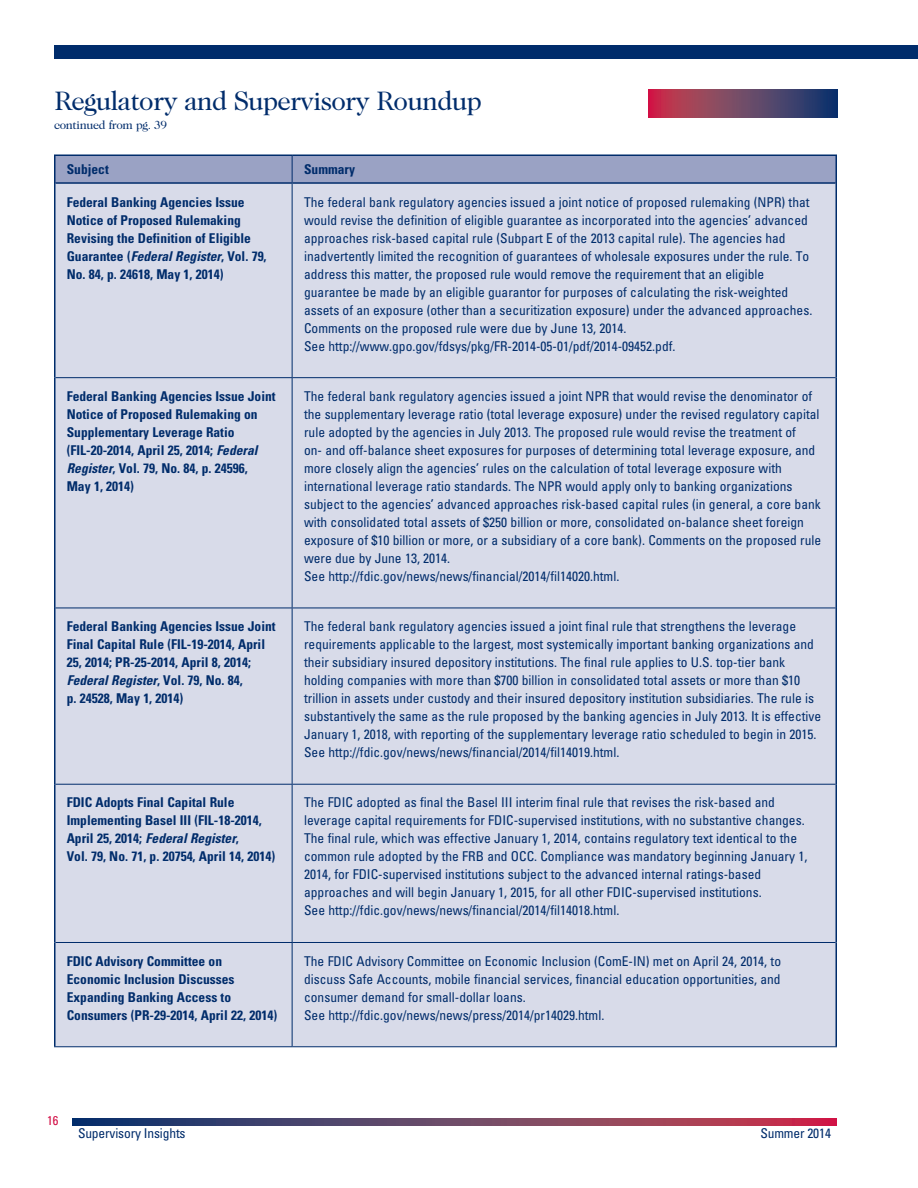
<style>
.page{position:relative;width:918px;height:1188px;background:#fff}
.page>*{position:absolute;margin:0;border:0;box-sizing:border-box;transform-origin:0 0}
.HeadA{font:27px "Caslon 224 Std";letter-spacing:-.025em;color:#002c6b}
.Table_Summary{font:condensed 13.5px/18px "Univers LT Std";color:#002c6b}
.Table_Summary-2{font:700 condensed 13.5px/18px "Univers LT Std";color:#002c6b}
.t1{font:condensed 12.75px "Univers LT Std";color:#d20d44}
.t2{font:12px "Caslon 224 Std";letter-spacing:-.025em;color:#002c6b}
.s1{font-style:italic}
</style>
<div class="page">
<div style="left:54px;top:45px;width:864px;height:13px;background:#002c6b"></div>
<svg style="left:72px;top:1119px;width:765px;height:6px;background:#6d3f62"></svg>
<div style="left:56px;top:184px;width:780px;height:862px;background:#d8dbe9"></div>
<hr style="left:54px;top:183px;width:2px;height:195px;background:#002c6b">
<hr style="left:836px;top:183px;width:1px;height:195px;background:#002c6b">
<hr style="left:54px;top:378px;width:2px;height:230px;background:#002c6b">
<hr style="left:836px;top:378px;width:1px;height:230px;background:#002c6b">
<hr style="left:54px;top:608px;width:2px;height:176px;background:#002c6b">
<hr style="left:836px;top:608px;width:1px;height:176px;background:#002c6b">
<hr style="left:54px;top:784px;width:2px;height:158px;background:#002c6b">
<hr style="left:836px;top:784px;width:1px;height:158px;background:#002c6b">
<hr style="left:54px;top:942px;width:2px;height:104px;background:#002c6b">
<hr style="left:836px;top:942px;width:1px;height:104px;background:#002c6b">
<hr style="left:292px;top:184px;width:1px;height:193px;background:#002c6b">
<hr style="left:56px;top:377px;width:236px;height:1px;background:#002c6b">
<hr style="left:292px;top:377px;width:544px;height:1px;background:#002c6b">
<hr style="left:292px;top:378px;width:1px;height:230px;background:#002c6b">
<hr style="left:56px;top:608px;width:236px;height:1px;background:#002c6b">
<hr style="left:292px;top:608px;width:544px;height:1px;background:#002c6b">
<hr style="left:292px;top:608px;width:1px;height:176px;background:#002c6b">
<hr style="left:56px;top:784px;width:236px;height:1px;background:#002c6b">
<hr style="left:292px;top:784px;width:544px;height:1px;background:#002c6b">
<hr style="left:292px;top:785px;width:1px;height:157px;background:#002c6b">
<hr style="left:56px;top:942px;width:236px;height:1px;background:#002c6b">
<hr style="left:292px;top:942px;width:544px;height:1px;background:#002c6b">
<hr style="left:292px;top:943px;width:1px;height:103px;background:#002c6b">
<hr style="left:54px;top:1046px;width:238px;height:1px;background:#002c6b">
<hr style="left:292px;top:1046px;width:545px;height:1px;background:#002c6b">
<hr style="left:54px;top:154px;width:238px;height:2px;background:#002c6b">
<hr style="left:54px;top:156px;width:2px;height:27px;background:#002c6b">
<hr style="left:292px;top:154px;width:545px;height:2px;background:#002c6b">
<div style="left:55px;top:155px;width:782px;height:28px;background:#9aa2c4"></div>
<hr style="left:56px;top:182px;width:236px;height:2px;background:#002c6b">
<hr style="left:292px;top:182px;width:544px;height:2px;background:#002c6b">
<svg style="left:648px;top:89px;width:190px;height:28px;background:#6f3f62"></svg>
<p class="HeadA" style="left:54px;top:85px;width:429px">Regulatory and Supervisory Roundup</p>
<p class="t2" style="left:54px;top:118px;width:115px">continued from pg. 39</p>
<p class="Table_Summary-2" style="left:67px;top:160px;width:44px">Subject</p>
<p class="Table_Summary-2" style="left:304px;top:160px;width:52px">Summary</p>
<p class="Table_Summary-2" style="left:67px;top:193px;width:201px">Federal Banking Agencies Issue Notice of Proposed Rulemaking Revising the Definition of Eligible Guarantee (<span class="s1">Federal Register</span>, Vol. 79, No. 84, p. 24618, May 1, 2014)</p>
<p class="Table_Summary" style="left:304px;top:193px;width:510px">The federal bank regulatory agencies issued a joint notice of proposed rulemaking (NPR) that would revise the definition of eligible guarantee as incorporated into the agencies’ advanced approaches risk-based capital rule (Subpart E of the 2013 capital rule). The agencies had inadvertently limited the recognition of guarantees of wholesale exposures under the rule. To address this matter, the proposed rule would remove the requirement that an eligible guarantee be made by an eligible guarantor for purposes of calculating the risk-weighted assets of an exposure (other than a securitization exposure) under the advanced approaches.<br>Comments on the proposed rule were due by June 13, 2014.<br>See http://www.gpo.gov/fdsys/pkg/FR-2014-05-01/pdf/2014-09452.pdf.</p>
<p class="Table_Summary-2" style="left:67px;top:387px;width:210px">Federal Banking Agencies Issue Joint<br>Notice of Proposed Rulemaking on<br>Supplementary Leverage Ratio (FIL-20-2014, April 25, 2014; <span class="s1">Federal<br>Register</span>, Vol. 79, No. 84, p. 24596,<br>May 1, 2014)</p>
<p class="Table_Summary" style="left:304px;top:387px;width:519px">The federal bank regulatory agencies issued a joint NPR that would revise the denominator of the supplementary leverage ratio (total leverage exposure) under the revised regulatory capital rule adopted by the agencies in July 2013. The proposed rule would revise the treatment of<br>on- and off-balance sheet exposures for purposes of determining total leverage exposure, and more closely align the agencies’ rules on the calculation of total leverage exposure with international leverage ratio standards. The NPR would apply only to banking organizations subject to the agencies’ advanced approaches risk-based capital rules (in general, a core bank with consolidated total assets of $250 billion or more, consolidated on-balance sheet foreign exposure of $10 billion or more, or a subsidiary of a core bank). Comments on the proposed rule were due by June 13, 2014.<br>See http://fdic.gov/news/news/financial/2014/fil14020.html.</p>
<p class="Table_Summary-2" style="left:67px;top:617px;width:210px">Federal Banking Agencies Issue Joint Final Capital Rule (FIL-19-2014, April 25, 2014; PR-25-2014, April 8, 2014; <span class="s1">Federal Register</span>, Vol. 79, No. 84,<br>p. 24528, May 1, 2014)</p>
<p class="Table_Summary" style="left:304px;top:617px;width:519px">The federal bank regulatory agencies issued a joint final rule that strengthens the leverage requirements applicable to the largest, most systemically important banking organizations and their subsidiary insured depository institutions. The final rule applies to U.S. top-tier bank holding companies with more than $700 billion in consolidated total assets or more than $10 trillion in assets under custody and their insured depository institution subsidiaries. The rule is substantively the same as the rule proposed by the banking agencies in July 2013. It is effective January 1, 2018, with reporting of the supplementary leverage ratio scheduled to begin in 2015.<br>See http://fdic.gov/news/news/financial/2014/fil14019.html.</p>
<p class="Table_Summary-2" style="left:67px;top:794px;width:210px">FDIC Adopts Final Capital Rule Implementing Basel III (FIL-18-2014, April 25, 2014; <span class="s1">Federal Register</span>,<br>Vol. 79, No. 71, p. 20754, April 14, 2014)</p>
<p class="Table_Summary" style="left:304px;top:794px;width:505px">The FDIC adopted as final the Basel III interim final rule that revises the risk-based and leverage capital requirements for FDIC-supervised institutions, with no substantive changes.<br>The final rule, which was effective January 1, 2014, contains regulatory text identical to the common rule adopted by the FRB and OCC. Compliance was mandatory beginning January 1, 2014, for FDIC-supervised institutions subject to the advanced internal ratings-based approaches and will begin January 1, 2015, for all other FDIC-supervised institutions.<br>See http://fdic.gov/news/news/financial/2014/fil14018.html.</p>
<p class="Table_Summary-2" style="left:67px;top:952px;width:212px">FDIC Advisory Committee on<br>Economic Inclusion Discusses<br>Expanding Banking Access to<br>Consumers (PR-29-2014, April 22, 2014)</p>
<p class="Table_Summary" style="left:304px;top:952px;width:478px">The FDIC Advisory Committee on Economic Inclusion (ComE-IN) met on April 24, 2014, to discuss Safe Accounts, mobile financial services, financial education opportunities, and consumer demand for small-dollar loans.<br>See http://fdic.gov/news/news/press/2014/pr14029.html.</p>
<p class="t1" style="left:47px;top:1113px;width:13px">16</p>
<p class="Table_Summary" style="left:78px;top:1124px;width:109px">Supervisory Insights</p>
<p class="Table_Summary" style="left:760px;top:1124px;width:72px">Summer 2014</p>
</div>
